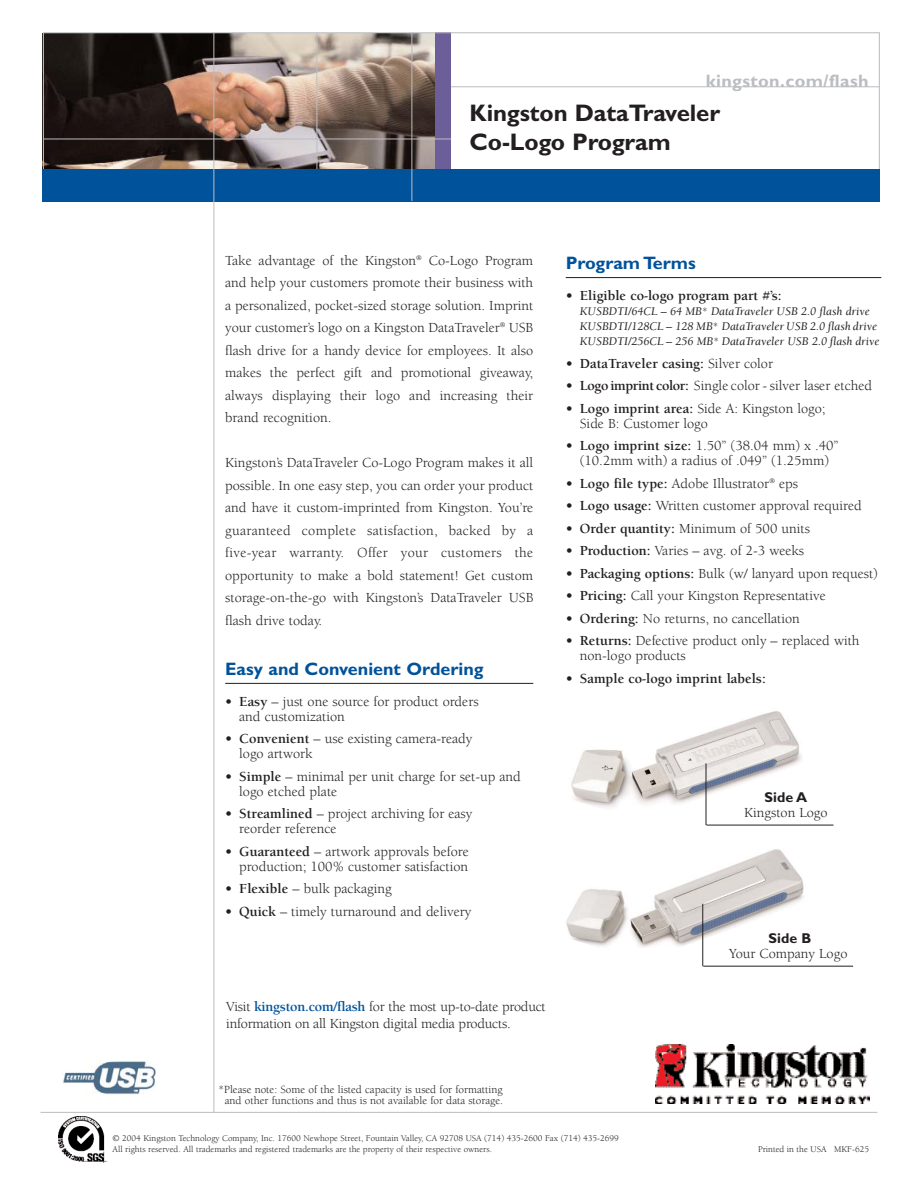
<style>
.page{position:relative;width:918px;height:1188px;background:#fff}
.page>*{position:absolute;margin:0;border:0;box-sizing:border-box;transform-origin:0 0}
.t1{font:700 24px/28.5px "Gill Sans Std";letter-spacing:-.005em;color:#231f20}
.t2{font:700 18px "Gill Sans Std";color:#00529b}
.t3{font:700 18px "Gill Sans Std";letter-spacing:.02em;color:#bbbdc0}
.t4{font:14.25px/22.5px "Berkeley Std";color:#231f20}
.t5{font:700 14.25px "Berkeley Std";color:#231f20}
.t6{font:700 14.25px "Gill Sans Std";color:#231f20}
.t7{font:italic 12px/15px "Berkeley Std";color:#231f20}
.t8{font:11.25px/10.5px "Berkeley Std";color:#231f20;text-align:center}
.t9{font:9px/10.5px "Berkeley Std";color:#231f20}
.s1{font-weight:700}
.s2{font-weight:700;color:#00529b}
.s3{font-style:normal;font-size:11.25px}
.s4{font-weight:400}
</style>
<div class="page">
<img style="left:45px;top:34px;width:390px;height:135px">
<hr style="left:451px;top:86px;width:429px;height:1px;background:#bbbdc0">
<img style="left:655px;top:1044px;width:215px;height:59px">
<hr style="left:40px;top:1112px;width:837px;height:1px;background:#bbbdc0">
<hr style="left:566px;top:277px;width:315px;height:1px;background:#231f20">
<hr style="left:225px;top:683px;width:308px;height:1px;background:#231f20">
<div style="left:435px;top:33px;width:16px;height:160px;background:#6b5e99"></div>
<hr style="left:43px;top:139px;width:408px;height:1px;background:#bbbdc0">
<hr style="left:317px;top:33px;width:1px;height:156px;background:#bbbdc0">
<div style="left:43px;top:169px;width:837px;height:33px;background:#00529b"></div>
<hr style="left:412px;top:32px;width:1px;height:169px;background:#bbbdc0">
<img style="left:59px;top:1116px;width:49px;height:47px">
<hr style="left:214px;top:32px;width:1px;height:1081px;background:#bbbdc0">
<img style="left:63px;top:1060px;width:93px;height:35px">
<img style="left:571px;top:711px;width:231px;height:101px">
<img style="left:566px;top:849px;width:238px;height:103px">
<hr style="left:706px;top:763px;width:1px;height:62px;background:#231f20">
<hr style="left:706px;top:825px;width:128px;height:1px;background:#231f20">
<hr style="left:703px;top:904px;width:1px;height:62px;background:#231f20">
<hr style="left:703px;top:966px;width:150px;height:1px;background:#231f20">
<p class="t3" style="left:706px;top:74px;width:164px">kingston.com/flash</p>
<h1 class="t1" style="left:470px;top:101px;width:252px">Kingston DataTraveler<br>Co-Logo Program</h1>
<p class="t4" style="left:225px;top:250px;width:310px;text-align:justify">Take advantage of the Kingston<sup>®</sup> Co-Logo Program and help your customers promote their business with a personalized, pocket-sized storage solution. Imprint your customer’s logo on a Kingston DataTraveler<sup>®</sup> USB flash drive for a handy device for employees. It also makes the perfect gift and promotional giveaway, always displaying their logo and increasing their brand recognition.</p>
<p class="t4" style="left:225px;top:453px;width:310px;text-align:justify">Kingston’s DataTraveler Co-Logo Program makes it all possible. In one easy step, you can order your product and have it custom-imprinted from Kingston. You’re guaranteed complete satisfaction, backed by a five-year warranty. Offer your customers the opportunity to make a bold statement! Get custom storage-on-the-go with Kingston’s DataTraveler USB flash drive today.</p>
<p class="t2" style="left:225px;top:662px;width:260px">Easy and Convenient Ordering</p>
<p class="t4" style="left:239px;top:695px;width:241px;line-height:15px;text-indent:-14px"><span class="s1">• Easy</span> – just one source for product orders and customization</p>
<p class="t4" style="left:239px;top:732px;width:235px;line-height:15px;text-indent:-14px"><span class="s1">• Convenient</span> – use existing camera-ready logo artwork</p>
<p class="t4" style="left:239px;top:770px;width:283px;line-height:15px;text-indent:-14px"><span class="s1">• Simple</span> – minimal per unit charge for set-up and logo etched plate</p>
<p class="t4" style="left:239px;top:807px;width:235px;line-height:15px;text-indent:-14px"><span class="s1">• Streamlined</span> – project archiving for easy reorder reference</p>
<p class="t4" style="left:225px;top:845px;width:245px;line-height:15px;text-align:right"><span class="s1">• Guaranteed</span> – artwork approvals before production; 100% customer satisfaction</p>
<p class="t4" style="left:225px;top:879px;width:168px"><span class="s1">• Flexible</span> – bulk packaging</p>
<p class="t4" style="left:225px;top:901px;width:248px"><span class="s1">• Quick</span> – timely turnaround and delivery</p>
<p class="t4" style="left:226px;top:999px;width:321px;line-height:17.1px">Visit <span class="s2">kingston.com/flash</span> for the most up-to-date product information on all Kingston digital media products.</p>
<p class="t8" style="left:219px;top:1085px;width:286px">*Please note: Some of the listed capacity is used for formatting and other functions and thus is not available for data storage.</p>
<p class="t2" style="left:566px;top:256px;width:132px">Program Terms</p>
<p class="t5" style="left:566px;top:290px;width:217px">• Eligible co-logo program part #’s:</p>
<p class="t7" style="left:580px;top:305px;width:301px">KUSBDTI/64CL – 64 MB<span class="s3">*</span> DataTraveler USB 2.0 flash drive<br>KUSBDTI/128CL – 128 MB<span class="s3">*</span> DataTraveler USB 2.0 flash drive<br>KUSBDTI/256CL – 256 MB<span class="s3">*</span> DataTraveler USB 2.0 flash drive</p>
<p class="t5" style="left:566px;top:357px;width:209px">• DataTraveler casing: <span class="s4">Silver color</span></p>
<p class="t4" style="left:566px;top:375px;width:308px"><span class="s1">• Logoimprintcolor:</span> Single color - silver laser etched</p>
<p class="t4" style="left:580px;top:402px;width:247px;line-height:15px;text-indent:-14px"><span class="s1">• Logo imprint area:</span> Side A: Kingston logo;<br>Side B: Customer logo</p>
<p class="t4" style="left:566px;top:439px;width:274px;line-height:15px;text-align:center"><span class="s1">• Logo imprint size:</span> 1.50” (38.04 mm) x .40” (10.2mm with) a radius of .049” (1.25mm)</p>
<p class="t4" style="left:566px;top:473px;width:234px"><span class="s1">• Logo file type:</span> Adobe Illustrator<sup>®</sup> eps</p>
<p class="t4" style="left:566px;top:495px;width:298px"><span class="s1">• Logo usage:</span> Written customer approval required</p>
<p class="t4" style="left:566px;top:518px;width:246px"><span class="s1">• Order quantity:</span> Minimum of 500 units</p>
<p class="t4" style="left:566px;top:540px;width:240px"><span class="s1">• Production:</span> Varies – avg. of 2-3 weeks</p>
<p class="t4" style="left:566px;top:563px;width:314px"><span class="s1">• Packaging options:</span> Bulk (w/ lanyard upon request)</p>
<p class="t4" style="left:566px;top:585px;width:262px"><span class="s1">• Pricing:</span> Call your Kingston Representative</p>
<p class="t4" style="left:566px;top:608px;width:236px"><span class="s1">• Ordering:</span> No returns, no cancellation</p>
<p class="t4" style="left:580px;top:634px;width:281px;line-height:15px;text-indent:-14px"><span class="s1">• Returns:</span> Defective product only – replaced with non-logo products</p>
<p class="t5" style="left:566px;top:672px;width:202px">• Sample co-logo imprint labels:</p>
<p class="t6" style="left:765px;top:792px;width:44px">Side A</p>
<p class="t4" style="left:744px;top:802px;width:85px">Kingston Logo</p>
<p class="t6" style="left:769px;top:933px;width:44px">Side B</p>
<p class="t4" style="left:729px;top:943px;width:120px">Your Company Logo</p>
<p class="t9" style="left:113px;top:1134px;width:508px">© 2004 Kingston Technology Company, Inc. 17600 Newhope Street, Fountain Valley, CA 92708 USA (714) 435-2600 Fax (714) 435-2699<br>All rights reserved. All trademarks and registered trademarks are the property of their respective owners.</p>
<p class="t9" style="left:758px;top:1144px;width:113px">Printed in the USA MKF-625</p>
</div>
